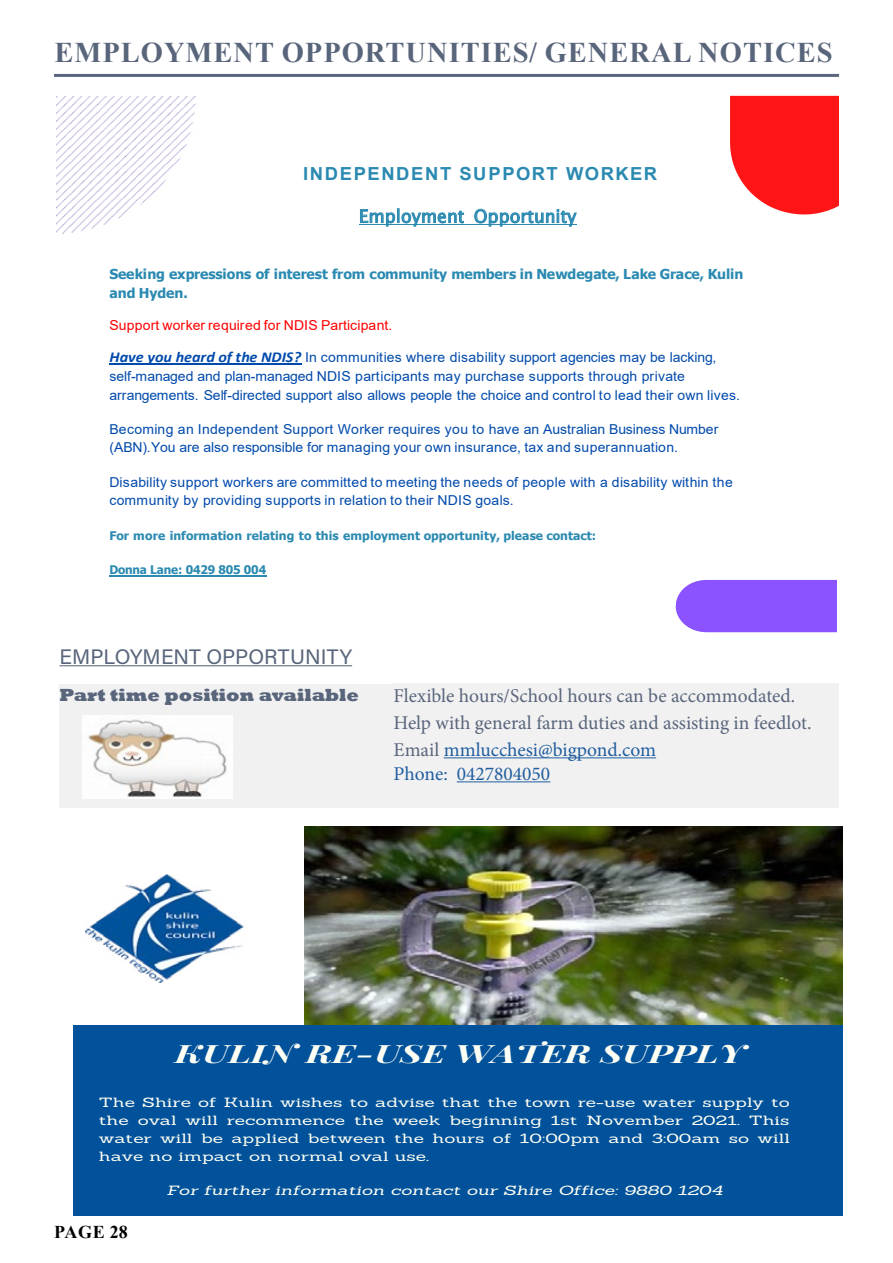
<style>
.page{position:relative;width:893px;height:1263px;background:#fff}
.page>*{position:absolute;margin:0;border:0;box-sizing:border-box;transform-origin:0 0}
.t1{font:700 28.5px "Times New Roman";letter-spacing:.035em;color:#59657b}
.t2{font:italic 700 25.35px "Playfair Display";color:#fefff4;scale:1.47 1}
.t3{font:21px "Acumin Variable Concept";letter-spacing:.005em;color:#59657b}
.t4{font:19.5px/27px "Minion Pro";color:#59657b}
.t5{font:19.5px "Minion Pro";color:#215e9e}
.t6{font:800 18px "Rockwell";color:#59657b}
.t7{font:700 18px "Arial";letter-spacing:.08em;color:#2b8ab1}
.t8{font:18px "Lucida Sans Unicode";letter-spacing:.01em;color:#2b8ab1;scale:.96 1}
.t9{font:700 18px "Times New Roman";letter-spacing:.015em;color:#000}
.t10{font:13.65px/18.3px "Arial";letter-spacing:.01em;color:#004aac}
.t11{font:700 13.65px/18.3px "Tahoma";letter-spacing:-.01em;color:#2b8ab1}
.t12{font:13.65px "Arial";letter-spacing:.01em;color:#f00}
.t13{font:13.05px/17.9px "Sanchez";color:#fefff4;text-align:justify;scale:1.47 1}
.t14{font:italic 13.05px "Sanchez";color:#fefff4;scale:1.47 1}
.t15{font:700 11.85px "Tahoma";color:#2b8ab1}
.s1{font-family:"Calibri";font-weight:700;font-style:italic;font-size:15.15px}
.s2{color:#215e9e}
</style>
<div class="page">
<hr style="left:54px;top:74px;width:785px;height:3px;background:#59657b">
<div style="left:676px;top:580px;width:161px;height:52px;background:#8b52ff"></div>
<img style="left:57px;top:96px;width:138px;height:137px">
<hr style="left:359px;top:224px;width:217px;height:1px;background:#2b8ab1">
<hr style="left:109px;top:363px;width:192px;height:1px;background:#004aac">
<hr style="left:109px;top:575px;width:157px;height:1px;background:#2b8ab1">
<svg style="left:730px;top:96px;width:109px;height:118px;background:#ff2a2a"></svg>
<div style="left:394px;top:683px;width:445px;height:125px;background:#f1f1f2"></div>
<hr style="left:444px;top:757px;width:212px;height:1px;background:#215e9e">
<hr style="left:457px;top:781px;width:93px;height:1px;background:#215e9e">
<hr style="left:60px;top:665px;width:292px;height:1px;background:#59657b">
<img style="left:305px;top:827px;width:537px;height:199px">
<div style="left:74px;top:1026px;width:769px;height:190px;background:#02529b"></div>
<img style="left:85px;top:874px;width:159px;height:109px">
<div style="left:60px;top:684px;width:333px;height:124px;background:#f1f1f2"></div>
<img style="left:83px;top:715px;width:149px;height:83px">
<h1 class="t1" style="left:55px;top:32px;width:779px">EMPLOYMENT OPPORTUNITIES/ GENERAL NOTICES</h1>
<h3 class="t7" style="left:303px;top:161px;width:355px">INDEPENDENT SUPPORT WORKER</h3>
<h3 class="t8" style="left:359px;top:202px;width:228px">Employment Opportunity</h3>
<p class="t11" style="left:109px;top:266px;width:636px">Seeking expressions of interest from community members in Newdegate, Lake Grace, Kulin and Hyden.</p>
<p class="t12" style="left:109px;top:316px;width:285px">Support worker required for NDIS Participant.</p>
<p class="t10" style="left:109px;top:347px;width:608px;line-height:19.8px"><span class="s1">Have you heard of the NDIS?</span> In communities where disability support agencies may be lacking, self-managed and plan-managed NDIS participants may purchase supports through private</p>
<p class="t10" style="left:109px;top:386px;width:632px">arrangements. Self-directed support also allows people the choice and control to lead their own lives.</p>
<p class="t10" style="left:109px;top:420px;width:610px">Becoming an Independent Support Worker requires you to have an Australian Business Number (ABN).You are also responsible for managing your own insurance, tax and superannuation.</p>
<p class="t10" style="left:109px;top:473px;width:625px">Disability support workers are committed to meeting the needs of people with a disability within the community by providing supports in relation to their NDIS goals.</p>
<p class="t15" style="left:109px;top:527px;width:488px">For more information relating to this employment opportunity, please contact:</p>
<p class="t15" style="left:109px;top:562px;width:158px">Donna Lane: 0429 805 004</p>
<h3 class="t3" style="left:60px;top:642px;width:294px">EMPLOYMENT OPPORTUNITY</h3>
<h3 class="t6" style="left:60px;top:684px;width:301px">Part time position available</h3>
<h3 class="t4" style="left:394px;top:682px;width:420px">Flexible hours/School hours can be accommodated.<br>Help with general farm duties and assisting in feedlot.<br>Email <span class="s2">mmlucchesi@bigpond.com</span></h3>
<h3 class="t5" style="left:394px;top:761px;width:158px">Phone: 0427804050</h3>
<h2 class="t2" style="left:175px;top:1033px;width:390px">KULIN RE-USE WATER SUPPLY</h2>
<p class="t13" style="left:99px;top:1093px;width:472px">The Shire of Kulin wishes to advise that the town re-use water supply to the oval will recommence the week beginning 1st November 2021. This water will be applied between the hours of 10:00pm and 3:00am so will have no impact on normal oval use.</p>
<p class="t14" style="left:166px;top:1182px;width:380px">For further information contact our Shire Office: 9880 1204</p>
<h3 class="t9" style="left:54px;top:1219px;width:75px">PAGE 28</h3>
</div>
